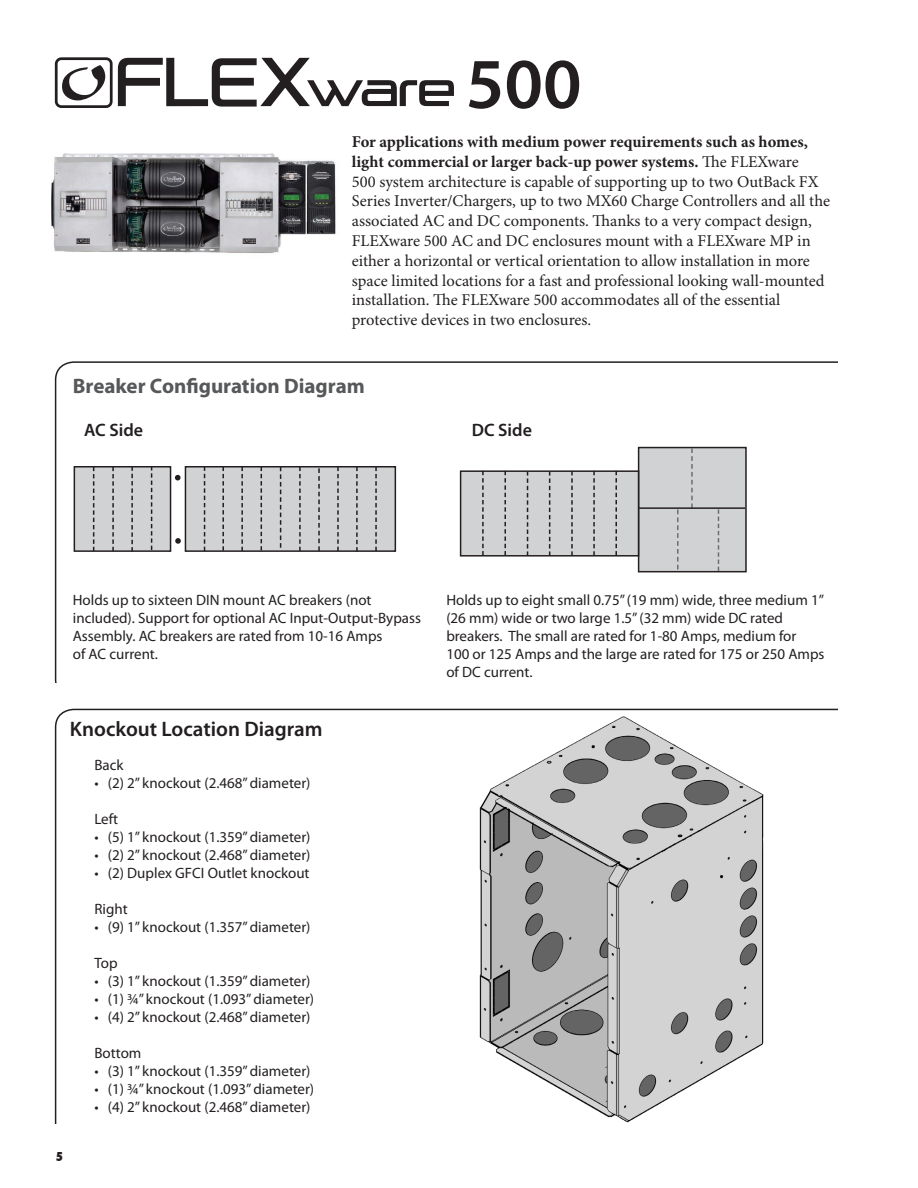
<style>
.page{position:relative;width:918px;height:1188px;background:#fff}
.page>*{position:absolute;margin:0;border:0;box-sizing:border-box;transform-origin:0 0}
.t1{font:600 72px "Myriad Pro";color:#231f20}
.t2{font:700 21px "Myriad Pro";color:#57585a}
.t3{font:600 21px "Myriad Pro";color:#231f20}
.t4{font:600 18px "Myriad Pro";color:#231f20}
.t5{font:16.5px/19.8px "Minion Pro";color:#231f20}
.t6{font:15px/18px "Myriad Pro";color:#231f20}
.t7{font:800 condensed 12px "Futura";color:#231f20}
.s1{font-weight:700}
</style>
<div class="page">
<div style="left:185px;top:467px;width:210px;height:84px;background:#d1d2d4"></div>
<div style="left:185px;top:466px;width:211px;height:86px;border:2px solid #231f20"></div>
<img style="left:479px;top:716px;width:285px;height:407px">
<div style="left:74px;top:467px;width:97px;height:84px;background:#d1d2d4"></div>
<div style="left:74px;top:466px;width:97px;height:86px;border:2px solid #231f20"></div>
<svg style="left:93px;top:467px;width:1px;height:84px"></svg>
<svg style="left:112px;top:467px;width:2px;height:84px"></svg>
<svg style="left:131px;top:466px;width:2px;height:86px"></svg>
<svg style="left:204px;top:467px;width:1px;height:84px"></svg>
<svg style="left:222px;top:467px;width:2px;height:84px"></svg>
<svg style="left:241px;top:467px;width:2px;height:84px"></svg>
<svg style="left:261px;top:467px;width:1px;height:84px"></svg>
<svg style="left:280px;top:467px;width:1px;height:81px"></svg>
<svg style="left:299px;top:467px;width:2px;height:84px"></svg>
<svg style="left:318px;top:468px;width:2px;height:83px"></svg>
<svg style="left:337px;top:467px;width:2px;height:84px"></svg>
<svg style="left:356px;top:467px;width:2px;height:85px"></svg>
<svg style="left:375px;top:467px;width:2px;height:84px"></svg>
<svg style="left:151px;top:466px;width:1px;height:84px"></svg>
<div style="left:639px;top:448px;width:107px;height:124px;background:#d1d2d4"></div>
<div style="left:638px;top:447px;width:109px;height:125px;border:2px solid #231f20"></div>
<div style="left:461px;top:471px;width:178px;height:85px;background:#d1d2d4"></div>
<div style="left:460px;top:470px;width:179px;height:87px;border:2px solid #231f20"></div>
<svg style="left:504px;top:471px;width:2px;height:84px"></svg>
<svg style="left:527px;top:471px;width:1px;height:85px"></svg>
<svg style="left:571px;top:471px;width:2px;height:85px"></svg>
<svg style="left:691px;top:448px;width:2px;height:59px"></svg>
<svg style="left:593px;top:471px;width:2px;height:85px"></svg>
<svg style="left:718px;top:509px;width:1px;height:62px"></svg>
<svg style="left:677px;top:510px;width:2px;height:59px"></svg>
<hr style="left:638px;top:507px;width:107px;height:2px;background:#231f20">
<svg style="left:482px;top:471px;width:2px;height:84px"></svg>
<svg style="left:549px;top:471px;width:1px;height:85px"></svg>
<svg style="left:615px;top:471px;width:2px;height:84px"></svg>
<img style="left:51px;top:153px;width:285px;height:100px">
<svg style="left:62px;top:65px;width:43px;height:35px"></svg>
<div style="left:55px;top:57px;width:58px;height:51px;border:3px solid #231f20;border-radius:5px"></div>
<svg style="left:118px;top:58px;width:336px;height:49px"></svg>
<svg style="left:175px;top:538px;width:6px;height:6px"></svg>
<svg style="left:175px;top:475px;width:6px;height:6px"></svg>
<p class="t1" style="left:466px;top:38px;width:117px">500</p>
<p class="t5" style="left:352px;top:133px;width:480px"><span class="s1">For applications with medium power requirements such as homes, light commercial or larger back-up power systems.</span> The FLEXware<br>500 system architecture is capable of supporting up to two OutBack FX Series Inverter/Chargers, up to two MX60 Charge Controllers and all the associated AC and DC components. Thanks to a very compact design, FLEXware 500 AC and DC enclosures mount with a FLEXware MP in either a horizontal or vertical orientation to allow installation in more space limited locations for a fast and professional looking wall-mounted installation. The FLEXware 500 accommodates all of the essential protective devices in two enclosures.</p>
<p class="t2" style="left:73px;top:372px;width:293px">Breaker Configuration Diagram</p>
<p class="t4" style="left:84px;top:419px;width:61px">AC Side</p>
<p class="t4" style="left:472px;top:419px;width:62px">DC Side</p>
<p class="t6" style="left:73px;top:591px;width:350px">Holds up to sixteen DIN mount AC breakers (not included). Support for optional AC Input-Output-Bypass Assembly. AC breakers are rated from 10-16 Amps<br>of AC current.</p>
<p class="t6" style="left:446px;top:591px;width:380px">Holds up to eight small 0.75”(19 mm) wide, three medium 1” (26 mm) wide or two large 1.5”(32 mm) wide DC rated breakers. The small are rated for 1-80 Amps, medium for<br>100 or 125 Amps and the large are rated for 175 or 250 Amps of DC current.</p>
<p class="t3" style="left:70px;top:715px;width:254px">Knockout Location Diagram</p>
<p class="t6" style="left:94px;top:756px;width:31px">Back</p>
<p class="t6" style="left:94px;top:774px;width:218px">• (2) 2” knockout (2.468”diameter)</p>
<p class="t6" style="left:94px;top:810px;width:25px">Left</p>
<p class="t6" style="left:94px;top:828px;width:218px">• (5) 1” knockout (1.359”diameter)</p>
<p class="t6" style="left:94px;top:846px;width:218px">• (2) 2” knockout (2.468”diameter)</p>
<p class="t6" style="left:94px;top:864px;width:217px">• (2) Duplex GFCI Outlet knockout</p>
<p class="t6" style="left:94px;top:900px;width:35px">Right</p>
<p class="t6" style="left:94px;top:918px;width:218px">• (9) 1” knockout (1.357”diameter)</p>
<p class="t6" style="left:94px;top:954px;width:25px">Top</p>
<p class="t6" style="left:94px;top:972px;width:218px">• (3) 1” knockout (1.359”diameter)</p>
<p class="t6" style="left:94px;top:990px;width:221px">• (1) ¾” knockout (1.093”diameter)</p>
<p class="t6" style="left:94px;top:1008px;width:218px">• (4) 2” knockout (2.468”diameter)</p>
<p class="t6" style="left:94px;top:1044px;width:49px">Bottom</p>
<p class="t6" style="left:94px;top:1062px;width:218px">• (3) 1” knockout (1.359”diameter)</p>
<p class="t6" style="left:94px;top:1080px;width:221px">• (1) ¾” knockout (1.093”diameter)</p>
<p class="t6" style="left:94px;top:1098px;width:218px">• (4) 2” knockout (2.468”diameter)</p>
<p class="t7" style="left:56px;top:1149px;width:9px">5</p>
</div>
